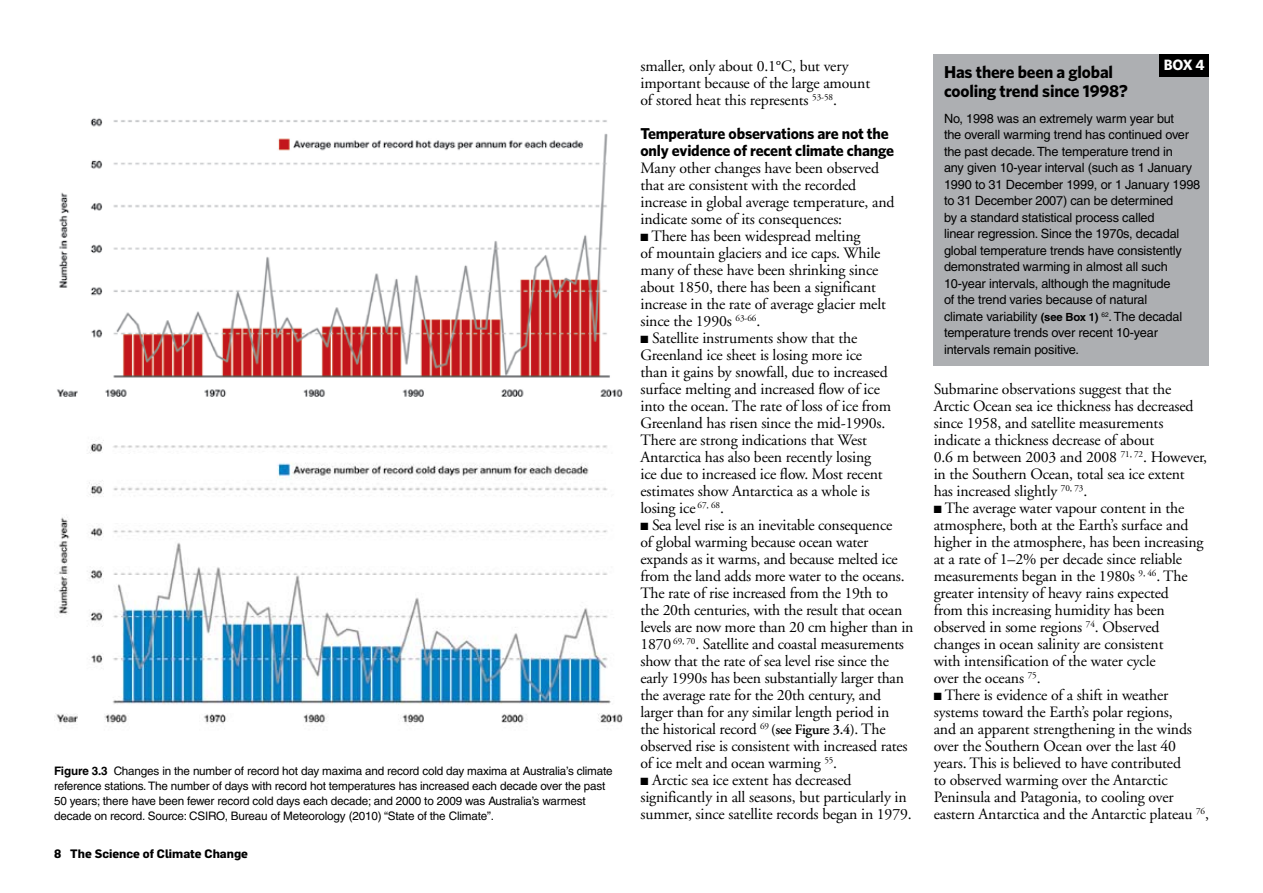
<style>
.page{position:relative;width:1263px;height:893px;background:#fff}
.page>*{position:absolute;margin:0;border:0;box-sizing:border-box;transform-origin:0 0}
.t1{font:700 17.25px/19.5px "Whitney";letter-spacing:-.01em;color:#000}
.t2{font:15.75px/17px "Adobe Garamond";letter-spacing:-.01em;color:#000}
.t3{font:700 15.75px/17px "Whitney";letter-spacing:-.01em;color:#000}
.t4{font:700 15px "Whitney";color:#fff}
.t5{font:12.75px/16.5px "Helvetica";letter-spacing:-.015em;color:#000}
.t6{font:700 12px "Flama";color:#000}
.t7{font:11.7px/15px "Helvetica";letter-spacing:-.015em;color:#000}
.s1{font-weight:700}
.s2{font-weight:600;font-size:14.25px}
.s3{font-weight:700;font-size:11.25px}
</style>
<div class="page">
<div style="left:934px;top:54px;width:275px;height:312px;background:#adafb2"></div>
<img style="left:57px;top:118px;width:565px;height:279px">
<img style="left:54px;top:440px;width:568px;height:284px">
<div style="left:1159px;top:54px;width:50px;height:22px;background:#000"></div>
<p class="t7" style="left:54px;top:763px;width:560px"><span class="s1">Figure 3.3</span> Changes in the number of record hot day maxima and record cold day maxima at Australia’s climate reference stations. The number of days with record hot temperatures has increased each decade over the past 50 years; there have been fewer record cold days each decade; and 2000 to 2009 was Australia’s warmest decade on record. Source: CSIRO, Bureau of Meteorology (2010) “State of the Climate”.</p>
<p class="t6" style="left:70px;top:846px;width:179px">The Science of Climate Change</p>
<p class="t2" style="left:640px;top:58px;width:231px">smaller, only about 0.1°C, but very important because of the large amount of stored heat this represents <sup>53-58</sup>.</p>
<p class="t3" style="left:640px;top:125px;width:255px">Temperature observations are not the only evidence of recent climate change</p>
<p class="t2" style="left:640px;top:160px;width:255px">Many other changes have been observed that are consistent with the recorded increase in global average temperature, and indicate some of its consequences:</p>
<p class="t2" style="left:640px;top:228px;width:247px">■ There has been widespread melting<br>of mountain glaciers and ice caps. While many of these have been shrinking since about 1850, there has been a significant increase in the rate of average glacier melt since the 1990s <sup>63-66</sup>.</p>
<p class="t2" style="left:640px;top:330px;width:252px">■ Satellite instruments show that the Greenland ice sheet is losing more ice than it gains by snowfall, due to increased surface melting and increased flow of ice into the ocean. The rate of loss of ice from Greenland has risen since the mid-1990s.<br>There are strong indications that West Antarctica has also been recently losing ice due to increased ice flow. Most recent estimates show Antarctica as a whole is losing ice <sup>67,</sup> <sup>68</sup>.</p>
<p class="t2" style="left:640px;top:517px;width:274px">■ Sea level rise is an inevitable consequence<br>of global warming because ocean water expands as it warms, and because melted ice from the land adds more water to the oceans.<br>The rate of rise increased from the 19th to<br>the 20th centuries, with the result that ocean levels are now more than 20 cm higher than in 1870 <sup>69,</sup> <sup>70</sup>. Satellite and coastal measurements show that the rate of sea level rise since the early 1990s has been substantially larger than the average rate for the 20th century, and larger than for any similar length period in<br>the historical record <sup>69</sup> <span class="s2">(see Figure 3.4)</span>. The observed rise is consistent with increased rates of ice melt and ocean warming <sup>55</sup>.</p>
<p class="t2" style="left:640px;top:772px;width:273px">■ Arctic sea ice extent has decreased significantly in all seasons, but particularly in summer, since satellite records began in 1979.</p>
<p class="t4" style="left:1164px;top:56px;width:42px">Box 4</p>
<p class="t1" style="left:944px;top:61px;width:185px">Has there been a global cooling trend since 1998?</p>
<p class="t5" style="left:944px;top:110px;width:258px">No, 1998 was an extremely warm year but<br>the overall warming trend has continued over the past decade. The temperature trend in<br>any given 10-year interval (such as 1 January 1990 to 31 December 1999, or 1 January 1998 to 31 December 2007) can be determined<br>by a standard statistical process called<br>linear regression. Since the 1970s, decadal global temperature trends have consistently demonstrated warming in almost all such 10-year intervals, although the magnitude<br>of the trend varies because of natural<br>climate variability <span class="s3">(see Box 1)</span> <sup>62</sup>. The decadal temperature trends over recent 10-year intervals remain positive.</p>
<p class="t2" style="left:934px;top:381px;width:275px">Submarine observations suggest that the Arctic Ocean sea ice thickness has decreased since 1958, and satellite measurements indicate a thickness decrease of about<br>0.6 m between 2003 and 2008 <sup>71,</sup> <sup>72</sup>. However, in the Southern Ocean, total sea ice extent has increased slightly <sup>70,</sup> <sup>73</sup>.</p>
<p class="t2" style="left:934px;top:500px;width:271px">■ The average water vapour content in the atmosphere, both at the Earth’s surface and higher in the atmosphere, has been increasing at a rate of 1–2% per decade since reliable measurements began in the 1980s <sup>9,</sup> <sup>46</sup>. The greater intensity of heavy rains expected<br>from this increasing humidity has been observed in some regions <sup>74</sup>. Observed changes in ocean salinity are consistent<br>with intensification of the water cycle<br>over the oceans <sup>75</sup>.</p>
<p class="t2" style="left:934px;top:687px;width:277px">■ There is evidence of a shift in weather systems toward the Earth’s polar regions,<br>and an apparent strengthening in the winds over the Southern Ocean over the last 40 years. This is believed to have contributed<br>to observed warming over the Antarctic Peninsula and Patagonia, to cooling over eastern Antarctica and the Antarctic plateau <sup>76</sup>,</p>
</div>
